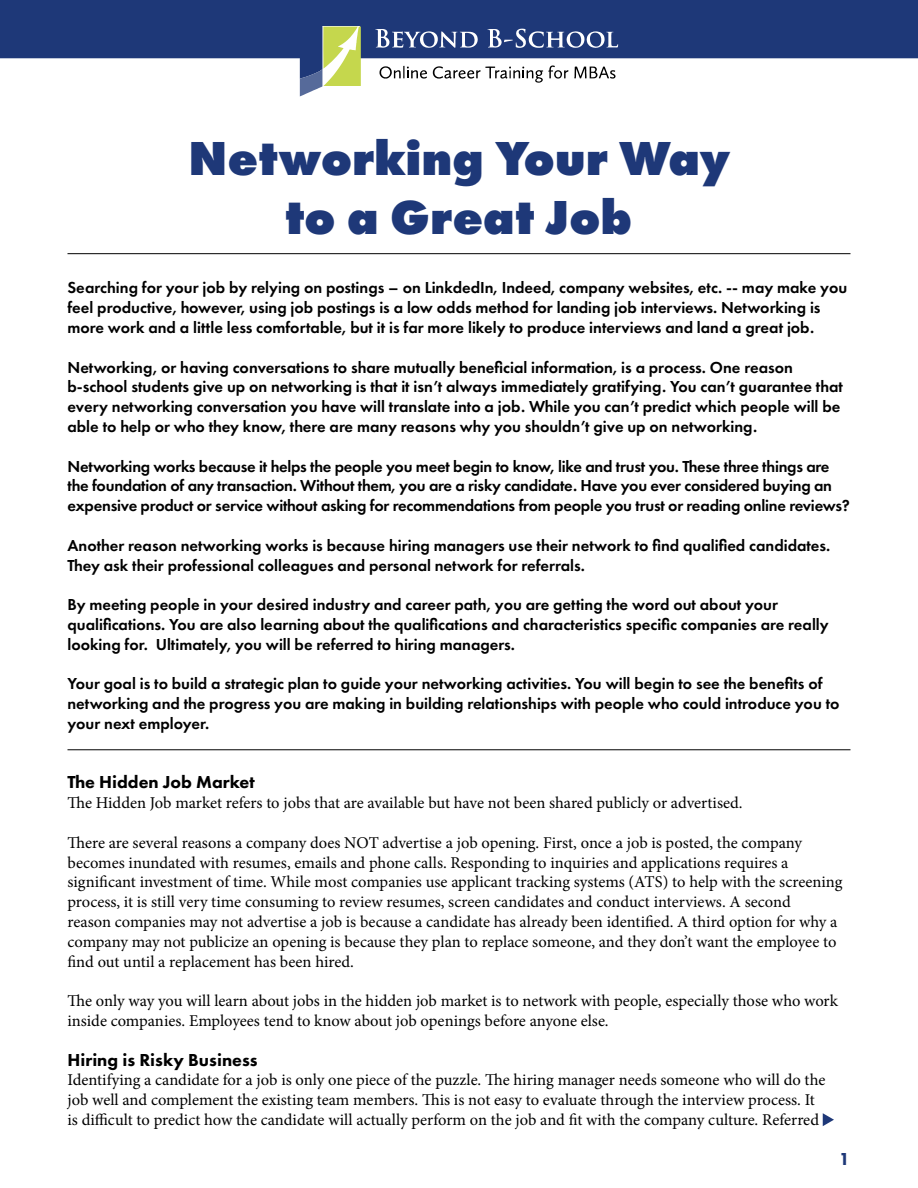
<style>
.page{position:relative;width:918px;height:1188px;background:#fff}
.page>*{position:absolute;margin:0;border:0;box-sizing:border-box;transform-origin:0 0}
.t1{font:800 49.5px/59.4px "Futura PT";color:#1e3878;text-align:center}
.t2{font:800 18px "Futura PT";color:#000}
.t3{font:800 18px "Futura PT";color:#1e3878}
.t4{font:600 16.5px/19.8px "Futura PT";color:#000}
.t5{font:16.5px/19.8px "Minion Pro";color:#000}
</style>
<div class="page">
<div style="left:0;top:0;width:918px;height:58px;background:#1e3878"></div>
<svg style="left:375px;top:29px;width:103px;height:19px"></svg>
<svg style="left:488px;top:29px;width:130px;height:19px"></svg>
<svg style="left:379px;top:66px;width:48px;height:13px"></svg>
<svg style="left:433px;top:65px;width:183px;height:18px"></svg>
<svg style="left:300px;top:26px;width:61px;height:71px"></svg>
<hr style="left:68px;top:253px;width:782px;height:1px;background:#000">
<hr style="left:68px;top:749px;width:782px;height:1px;background:#000">
<svg style="left:823px;top:1113px;width:11px;height:13px"></svg>
<h1 class="t1" style="left:188px;top:127px;width:543px">Networking Your Way to a Great Job</h1>
<p class="t4" style="left:68px;top:278px;width:781px">Searching for your job by relying on postings – on LinkdedIn, Indeed, company websites, etc. -- may make you feel productive, however, using job postings is a low odds method for landing job interviews. Networking is more work and a little less comfortable, but it is far more likely to produce interviews and land a great job.</p>
<p class="t4" style="left:68px;top:357px;width:777px">Networking, or having conversations to share mutually beneficial information, is a process. One reason b-school students give up on networking is that it isn’t always immediately gratifying. You can’t guarantee that every networking conversation you have will translate into a job. While you can’t predict which people will be able to help or who they know, there are many reasons why you shouldn’t give up on networking.</p>
<p class="t4" style="left:68px;top:456px;width:784px">Networking works because it helps the people you meet begin to know, like and trust you. These three things are the foundation of any transaction. Without them, you are a risky candidate. Have you ever considered buying an expensive product or service without asking for recommendations from people you trust or reading online reviews?</p>
<p class="t4" style="left:68px;top:535px;width:764px">Another reason networking works is because hiring managers use their network to find qualified candidates.<br>They ask their professional colleagues and personal network for referrals.</p>
<p class="t4" style="left:68px;top:595px;width:763px">By meeting people in your desired industry and career path, you are getting the word out about your qualifications. You are also learning about the qualifications and characteristics specific companies are really looking for. Ultimately, you will be referred to hiring managers.</p>
<p class="t4" style="left:68px;top:674px;width:774px">Your goal is to build a strategic plan to guide your networking activities. You will begin to see the benefits of networking and the progress you are making in building relationships with people who could introduce you to your next employer.</p>
<p class="t2" style="left:68px;top:771px;width:189px">The Hidden Job Market</p>
<p class="t5" style="left:68px;top:793px;width:677px">The Hidden Job market refers to jobs that are available but have not been shared publicly or advertised.</p>
<p class="t5" style="left:68px;top:833px;width:777px">There are several reasons a company does NOT advertise a job opening. First, once a job is posted, the company becomes inundated with resumes, emails and phone calls. Responding to inquiries and applications requires a significant investment of time. While most companies use applicant tracking systems (ATS) to help with the screening process, it is still very time consuming to review resumes, screen candidates and conduct interviews. A second<br>reason companies may not advertise a job is because a candidate has already been identified. A third option for why a company may not publicize an opening is because they plan to replace someone, and they don’t want the employee to find out until a replacement has been hired.</p>
<p class="t5" style="left:68px;top:991px;width:772px">The only way you will learn about jobs in the hidden job market is to network with people, especially those who work inside companies. Employees tend to know about job openings before anyone else.</p>
<p class="t2" style="left:68px;top:1048px;width:192px">Hiring is Risky Business</p>
<p class="t5" style="left:68px;top:1070px;width:759px">Identifying a candidate for a job is only one piece of the puzzle. The hiring manager needs someone who will do the job well and complement the existing team members. This is not easy to evaluate through the interview process. It is difficult to predict how the candidate will actually perform on the job and fit with the company culture. Referred</p>
<p class="t3" style="left:839px;top:1147px;width:12px">1</p>
</div>
